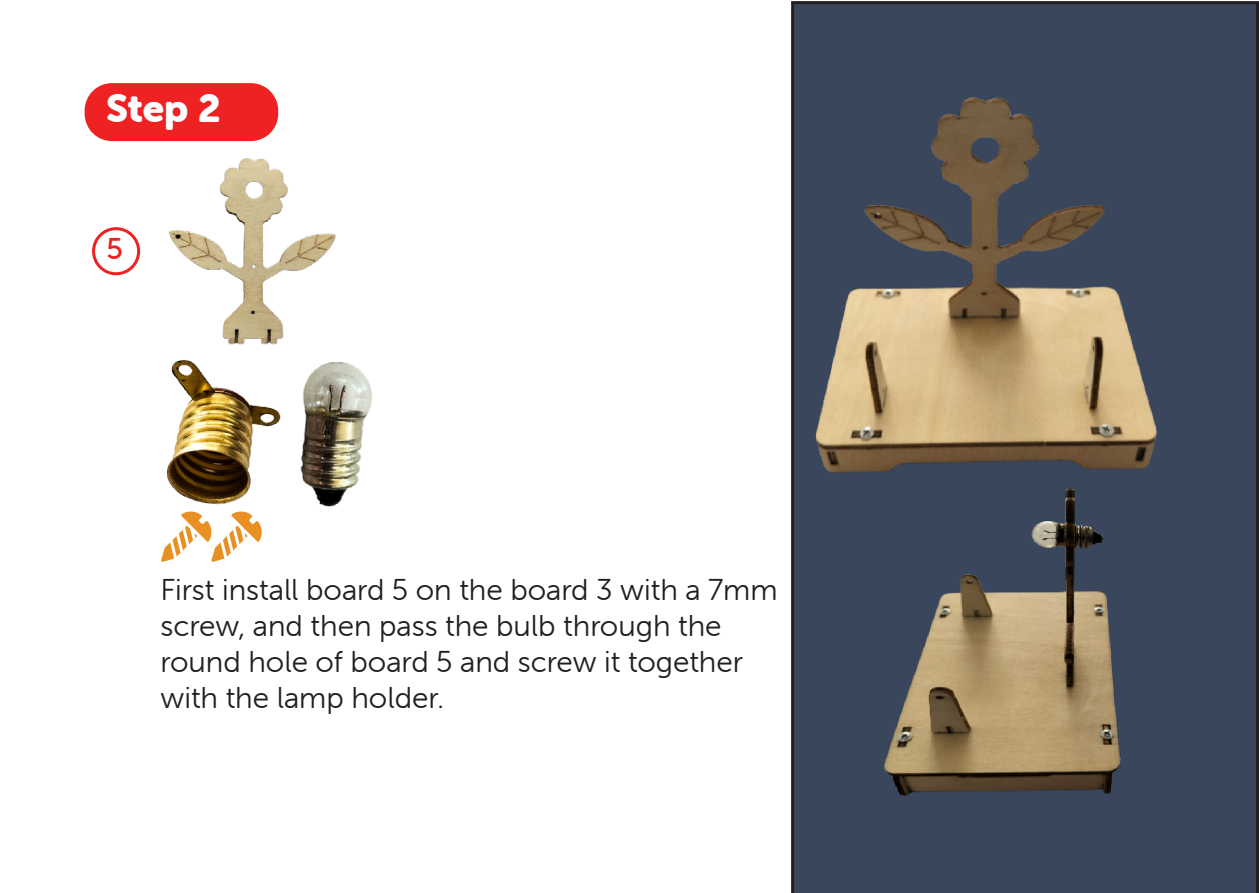
<style>
.page{position:relative;width:1259px;height:893px;background:#fff}
.page>*{position:absolute;margin:0;border:0;box-sizing:border-box;transform-origin:0 0}
.t1{font:39px "Museo Sans Rounded 900";color:#fff}
.t2{font:30px/36px "Museo Sans Rounded 300";color:#231f20}
.t3{font:30px "Museo Sans Rounded 500";color:#ed2224}
</style>
<div class="page">
<div style="left:85px;top:83px;width:193px;height:58px;background:#ee2123;border-radius:27px"></div>
<div style="left:791px;top:1px;width:468px;height:892px;background:#3a465c"></div>
<div style="left:92px;top:227px;width:48px;height:48px;border:3px solid #ed2224;border-radius:50%"></div>
<img style="left:804px;top:86px;width:364px;height:396px">
<img style="left:875px;top:481px;width:260px;height:321px">
<img style="left:168px;top:158px;width:168px;height:187px">
<img style="left:300px;top:362px;width:72px;height:145px">
<img style="left:166px;top:359px;width:115px;height:146px">
<svg style="left:161px;top:511px;width:101px;height:51px"></svg>
<p class="t1" style="left:106px;top:86px;width:116px">Step 2</p>
<p class="t3" style="left:106px;top:232px;width:18px">5</p>
<p class="t2" style="left:160px;top:572px;width:619px">First install board 5 on the board 3 with a 7mm screw, and then pass the bulb through the round hole of board 5 and screw it together with the lamp holder.</p>
</div>
